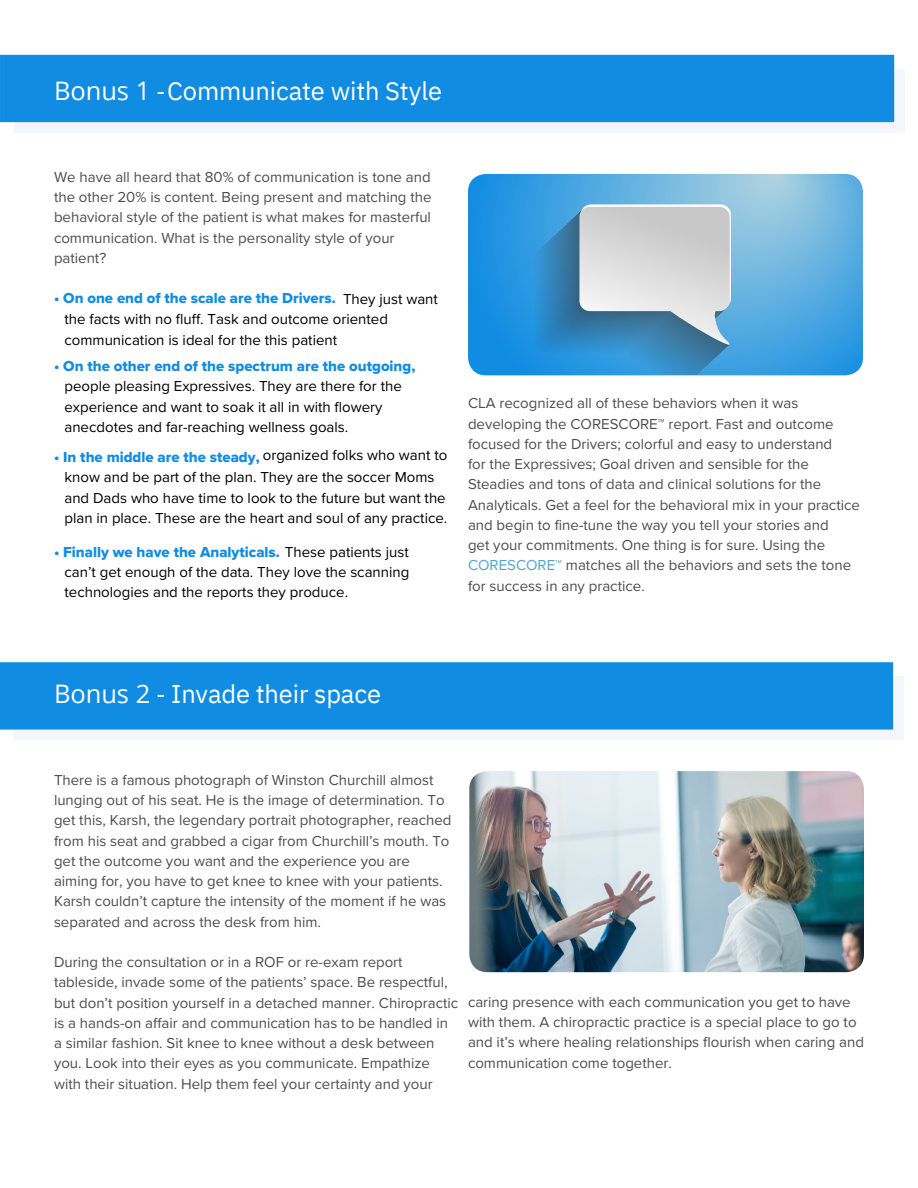
<style>
.page{position:relative;width:918px;height:1188px;background:#fff}
.page>*{position:absolute;margin:0;border:0;box-sizing:border-box;transform-origin:0 0}
.t1{font:25.5px "IBM Plex Sans";letter-spacing:-.005em;color:#fff}
.t2{font:15px/20.2px "Proxima Nova";color:#4d4d4d}
.t3{font:15px/20.2px "Proxima Nova";color:#000}
.t4{font:15px "Proxima Nova Extrabld";color:#108ce2}
.s1{font-family:"Open Sans"}
.s2{font-family:"Proxima Nova";color:#000}
.s3{color:#53a3cf}
</style>
<div class="page">
<svg style="left:468px;top:174px;width:395px;height:201px;background:#4fa8e1"></svg>
<img style="left:533px;top:207px;width:196px;height:167px">
<svg style="left:579px;top:204px;width:152px;height:141px;background:#b8c6cf"></svg>
<img style="left:469px;top:771px;width:395px;height:201px;border-radius:18px">
<div style="left:14px;top:69px;width:890px;height:63px;background:#f4f6fc"></div>
<div style="left:0;top:55px;width:894px;height:67px;background:#108ce2"></div>
<div style="left:13px;top:676px;width:890px;height:64px;background:#f4f6fc"></div>
<div style="left:0;top:662px;width:893px;height:68px;background:#108ce2"></div>
<h1 class="t1" style="left:54px;top:74px;width:390px"><span class="s1">Bonus 1 -</span>Communicate with Style</h1>
<p class="t2" style="left:54px;top:167px;width:379px">We have all heard that 80% of communication is tone and the other 20% is content. Being present and matching the behavioral style of the patient is what makes for masterful communication. What is the personality style of your patient?</p>
<p class="t4" style="left:54px;top:291px;width:283px">• On one end of the scale are the Drivers.</p>
<p class="t3" style="left:64px;top:290px;width:375px;text-indent:279px">They just want the facts with no fluff. Task and outcome oriented communication is ideal for the this patient</p>
<p class="t4" style="left:54px;top:359px;width:363px">• On the other end of the spectrum are the outgoing,</p>
<p class="t3" style="left:64px;top:377px;width:339px">people pleasing Expressives. They are there for the experience and want to soak it all in with flowery anecdotes and far-reaching wellness goals.</p>
<p class="t3" style="left:64px;top:444px;width:384px;line-height:22.5px;text-indent:198px">organized folks who want to know and be part of the plan. They are the soccer Moms</p>
<p class="t3" style="left:64px;top:488px;width:384px">and Dads who have time to look to the future but want the plan in place. These are the heart and soul of any practice.</p>
<p class="t4" style="left:54px;top:450px;width:207px">• In the middle are the steady,</p>
<p class="t4" style="left:54px;top:545px;width:356px">• Finally we have the Analyticals. <span class="s2">These patients just</span></p>
<p class="t3" style="left:64px;top:563px;width:346px">can’t get enough of the data. They love the scanning technologies and the reports they produce.</p>
<p class="t2" style="left:468px;top:394px;width:394px">CLA recognized all of these behaviors when it was developing the CORESCORE™ report. Fast and outcome focused for the Drivers; colorful and easy to understand<br>for the Expressives; Goal driven and sensible for the Steadies and tons of data and clinical solutions for the Analyticals. Get a feel for the behavioral mix in your practice and begin to fine-tune the way you tell your stories and<br>get your commitments. One thing is for sure. Using the <span class="s3">CORESCORE™</span> matches all the behaviors and sets the tone for success in any practice.</p>
<h1 class="t1" style="left:54px;top:677px;width:329px"><span class="s1">Bonus 2 -</span> Invade their space</h1>
<p class="t2" style="left:54px;top:770px;width:399px">There is a famous photograph of Winston Churchill almost lunging out of his seat. He is the image of determination. To get this, Karsh, the legendary portrait photographer, reached from his seat and grabbed a cigar from Churchill’s mouth. To get the outcome you want and the experience you are aiming for, you have to get knee to knee with your patients.<br>Karsh couldn’t capture the intensity of the moment if he was separated and across the desk from him.</p>
<p class="t2" style="left:54px;top:953px;width:406px">During the consultation or in a ROF or re-exam report tableside, invade some of the patients’ space. Be respectful, but don’t position yourself in a detached manner. Chiropractic is a hands-on affair and communication has to be handled in a similar fashion. Sit knee to knee without a desk between you. Look into their eyes as you communicate. Empathize with their situation. Help them feel your certainty and your</p>
<p class="t2" style="left:468px;top:992px;width:398px">caring presence with each communication you get to have with them. A chiropractic practice is a special place to go to and it’s where healing relationships flourish when caring and communication come together.</p>
</div>
